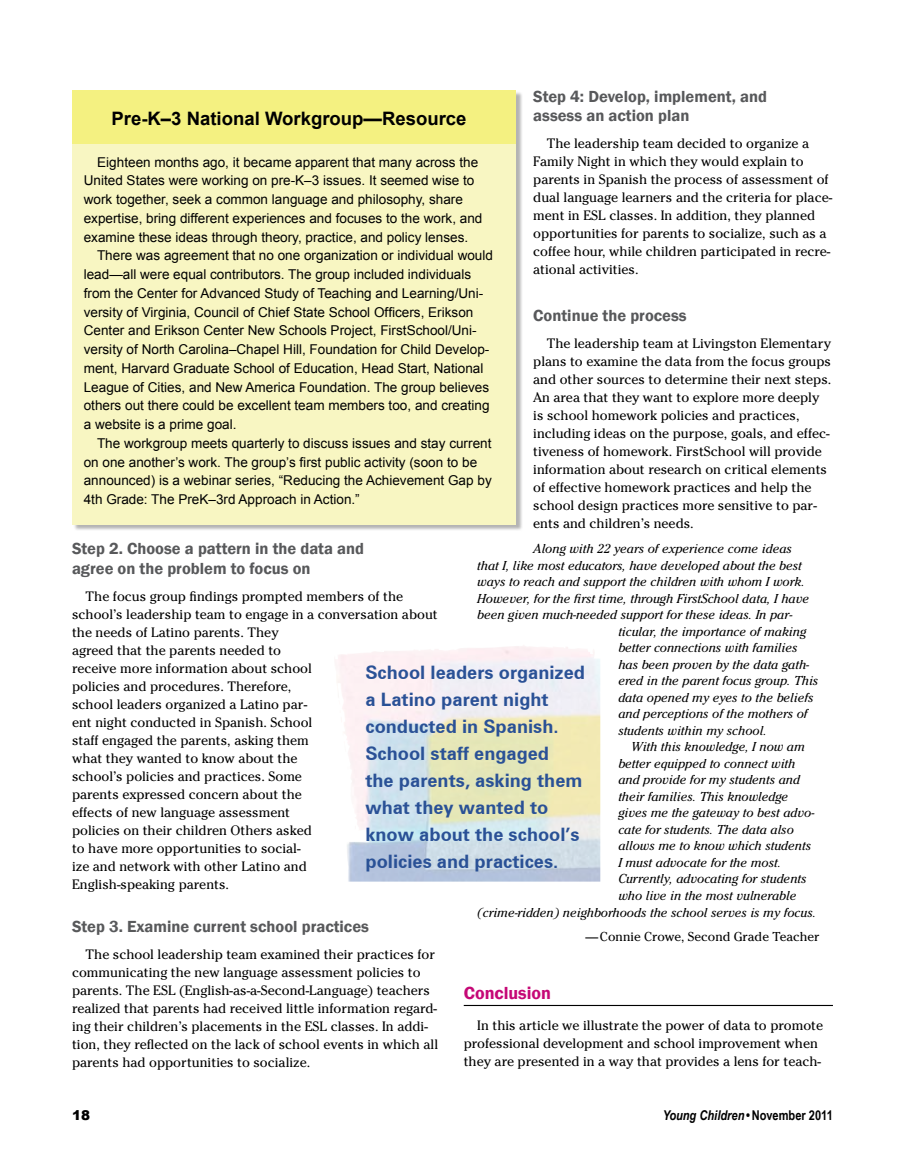
<style>
.page{position:relative;width:905px;height:1175px;background:#fff}
.page>*{position:absolute;margin:0;border:0;box-sizing:border-box;transform-origin:0 0}
.t1{font:700 18.6px/27px "Zurich BT";color:#2a5196}
.t2{font:700 18.6px "Arial";color:#000}
.t3{font:600 18px "Franklin Gothic";color:#c50876}
.t4{font:600 16.5px/19.5px "Franklin Gothic";color:#58595b}
.t5{font:13.5px/18px "Cheltenham Std";color:#000}
.t6{font:13.5px/18.8px "Arial";color:#000}
.t7{font:italic 700 13.5px "Arial Narrow";color:#000}
.t8{font:900 13.5px "Arial";color:#000}
.t9{font:italic 12.9px "Cheltenham Std";color:#000}
.t10{font:12.9px "Cheltenham Std";color:#000}
.s1{font-style:normal}
</style>
<div class="page">
<div style="left:73px;top:91px;width:450px;height:440px;background:#000;opacity:.3"></div>
<div style="left:72px;top:90px;width:443px;height:434px;background:#f8f6c2"></div>
<hr style="left:464px;top:1004px;width:368px;height:2px;background:#000">
<img style="left:337px;top:646px;width:263px;height:235px">
<div style="left:72px;top:90px;width:443px;height:54px;background:#f4f181"></div>
<p class="t4" style="left:533px;top:86px;width:235px">Step 4: Develop, implement, and assess an action plan</p>
<p class="t5" style="left:533px;top:134px;width:300px;text-indent:14px">The leadership team decided to organize a Family Night in which they would explain to parents in Spanish the process of assessment of dual language learners and the criteria for place&shy;ment in ESL classes. In addition, they planned opportunities for parents to socialize, such as a coffee hour, while children participated in recre&shy;ational activities.</p>
<p class="t4" style="left:533px;top:305px;width:155px">Continue the process</p>
<p class="t5" style="left:533px;top:334px;width:300px;text-indent:14px">The leadership team at Livingston Elementary plans to examine the data from the focus groups and other sources to determine their next steps.<br>An area that they want to explore more deeply is school homework policies and practices, including ideas on the purpose, goals, and effec&shy;tiveness of homework. FirstSchool will provide information about research on critical elements of effective homework practices and help the school design practices more sensitive to par&shy;ents and children’s needs.</p>
<p class="t9" style="left:533px;top:541px;width:260px">Along with 22 years of experience come ideas</p>
<p class="t9" style="left:477px;top:557px;width:326px">that I, like most educators, have developed about the best</p>
<p class="t9" style="left:477px;top:574px;width:329px">ways to reach and support the children with whom I work.</p>
<p class="t9" style="left:477px;top:590px;width:333px">However, for the first time, through FirstSchool data, I have</p>
<p class="t9" style="left:477px;top:607px;width:317px">been given much-needed support for these ideas. In par-</p>
<p class="t9" style="left:618px;top:623px;width:189px">ticular, the importance of making</p>
<p class="t9" style="left:618px;top:640px;width:181px">better connections with families</p>
<p class="t9" style="left:618px;top:656px;width:192px">has been proven by the data gath-</p>
<p class="t9" style="left:618px;top:673px;width:201px">ered in the parent focus group. This</p>
<p class="t9" style="left:618px;top:690px;width:196px">data opened my eyes to the beliefs</p>
<p class="t9" style="left:618px;top:706px;width:191px">and perceptions of the mothers of</p>
<p class="t9" style="left:618px;top:723px;width:150px">students within my school.</p>
<p class="t9" style="left:631px;top:739px;width:175px">With this knowledge, I now am</p>
<p class="t9" style="left:618px;top:756px;width:178px">better equipped to connect with</p>
<p class="t9" style="left:618px;top:772px;width:183px">and provide for my students and</p>
<p class="t9" style="left:618px;top:789px;width:171px">their families. This knowledge</p>
<p class="t9" style="left:618px;top:805px;width:197px">gives me the gateway to best advo-</p>
<p class="t9" style="left:618px;top:822px;width:177px">cate for students. The data also</p>
<p class="t9" style="left:618px;top:838px;width:194px">allows me to know which students</p>
<p class="t9" style="left:618px;top:855px;width:164px">I must advocate for the most.</p>
<p class="t9" style="left:618px;top:871px;width:190px">Currently, advocating for students</p>
<p class="t9" style="left:618px;top:888px;width:180px">who live in the most vulnerable</p>
<p class="t9" style="left:477px;top:904px;width:340px">(crime-ridden) neighborhoods the school serves is my focus.</p>
<p class="t10" style="left:585px;top:928px;width:235px">—Connie Crowe, Second Grade Teacher</p>
<h1 class="t2" style="left:112px;top:106px;width:356px">Pre-K–3 National Workgroup—Resource</h1>
<p class="t6" style="left:84px;top:152px;width:400px;text-indent:14px">Eighteen months ago, it became apparent that many across the United States were working on pre-K–3 issues. It seemed wise to work together, seek a common language and philosophy, share expertise, bring different experiences and focuses to the work, and examine these ideas through theory, practice, and policy lenses.</p>
<p class="t6" style="left:84px;top:246px;width:411px;text-indent:13px">There was agreement that no one organization or individual would lead—all were equal contributors. The group included individuals from the Center for Advanced Study of Teaching and Learning/Uni&shy;versity of Virginia, Council of Chief State School Officers, Erikson Center and Erikson Center New Schools Project, FirstSchool/Uni&shy;versity of North Carolina–Chapel Hill, Foundation for Child Develop&shy;ment, Harvard Graduate School of Education, Head Start, National League of Cities, and New America Foundation. The group believes others out there could be excellent team members too, and creating a website is a prime goal.</p>
<p class="t6" style="left:84px;top:434px;width:409px;text-indent:13px">The workgroup meets quarterly to discuss issues and stay current on one another’s work. The group’s first public activity (soon to be announced) is a webinar series, “Reducing the Achievement Gap by 4th Grade: The PreK–3rd Approach in Action.”</p>
<p class="t4" style="left:72px;top:539px;width:294px">Step 2. Choose a pattern in the data and agree on the problem to focus on</p>
<p class="t5" style="left:72px;top:587px;width:367px;text-indent:14px">The focus group findings prompted members of the school’s leadership team to engage in a conversation about the needs of Latino parents. They<br>agreed that the parents needed to<br>receive more information about school<br>policies and procedures. Therefore,<br>school leaders organized a Latino par-<br>ent night conducted in Spanish. School<br>staff engaged the parents, asking them<br>what they wanted to know about the<br>school’s policies and practices. Some<br>parents expressed concern about the<br>effects of new language assessment<br>policies on their children Others asked<br>to have more opportunities to social-<br>ize and network with other Latino and<br>English-speaking parents.</p>
<p class="t4" style="left:72px;top:917px;width:298px">Step 3. Examine current school practices</p>
<p class="t5" style="left:72px;top:945px;width:367px;text-indent:14px">The school leadership team examined their practices for communicating the new language assessment policies to parents. The ESL (English-as-a-Second-Language) teachers realized that parents had received little information regard&shy;ing their children’s placements in the ESL classes. In addi&shy;tion, they reflected on the lack of school events in which all parents had opportunities to socialize.</p>
<h1 class="t1" style="left:365px;top:658px;width:221px">School leaders organized a Latino parent night conducted in Spanish.<br>School staff engaged<br>the parents, asking them what they wanted to know about the school’s policies and practices.</h1>
<h2 class="t3" style="left:464px;top:981px;width:89px">Conclusion</h2>
<p class="t5" style="left:464px;top:1016px;width:361px;text-indent:14px">In this article we illustrate the power of data to promote professional development and school improvement when they are presented in a way that provides a lens for teach-</p>
<p class="t8" style="left:72px;top:1105px;width:20px">18</p>
<p class="t7" style="left:663px;top:1105px;width:171px">Young Children <span class="s1">• November 2011</span></p>
</div>
